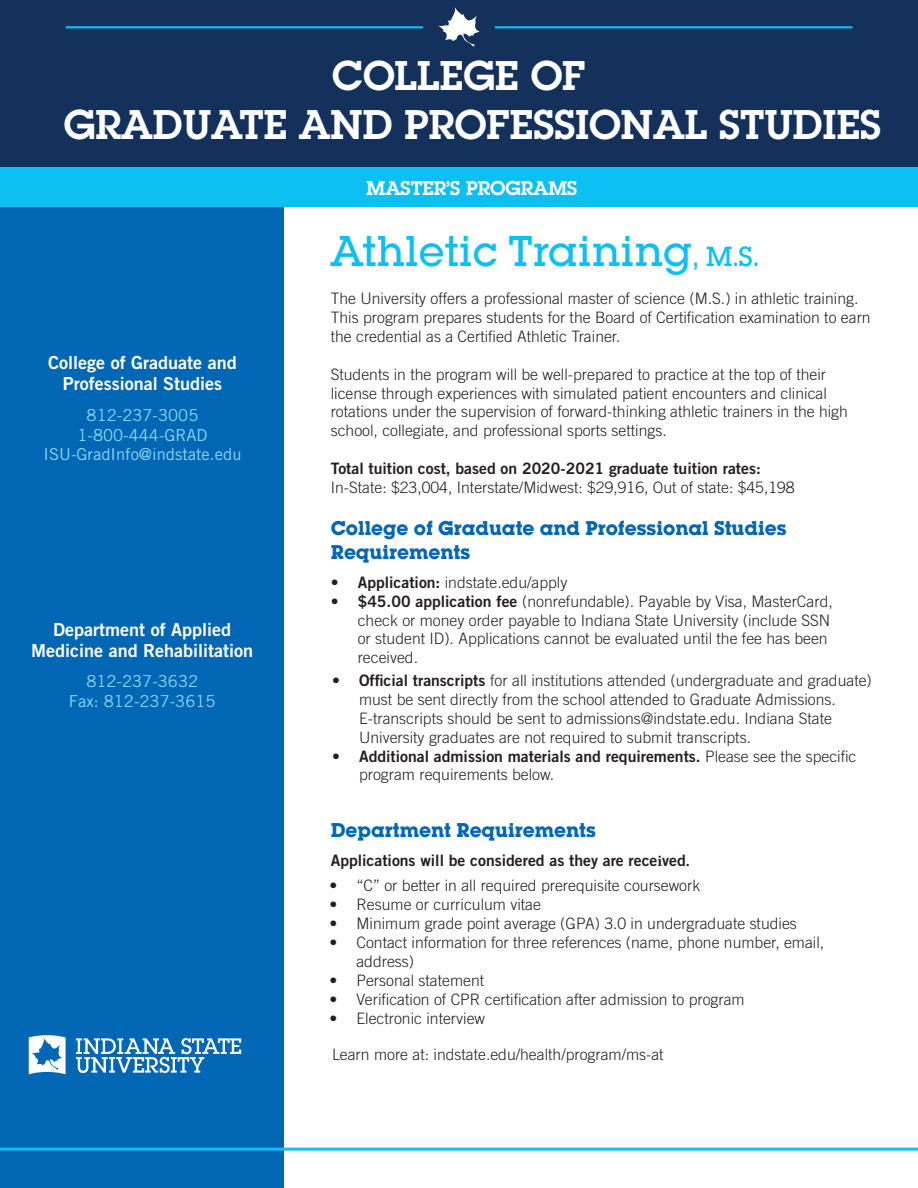
<style>
.page{position:relative;width:918px;height:1188px;background:#fff}
.page>*{position:absolute;margin:0;border:0;box-sizing:border-box;transform-origin:0 0}
.t1{font:500 42px "Lubalin Graph Std";color:#0dbff2}
.t2{font:600 40.5px/48.6px "Lubalin Graph";color:#fff}
.t3{font:700 19.5px/23.4px "Lubalin Graph Std";color:#0166b3}
.t4{font:600 19.5px "Lubalin Graph";color:#fff}
.t5{font:18px/21.6px "Trade Gothic Bold Two";color:#fff;text-align:center}
.t6{font:16.5px/19.8px "Trade Gothic";color:#8dd7f7;text-align:center}
.t7{font:300 15.75px/18.9px "Trade Gothic";color:#231f20}
.t8{font:15.75px "Trade Gothic Bold Two";color:#231f20}
.s1{font-size:27px}
.s2{font-family:"Trade Gothic Bold Two";font-weight:400}
.s3{font-family:"Minion Pro";font-weight:700}
</style>
<div class="page">
<div style="left:0;top:128px;width:284px;height:1060px;background:#0166b3"></div>
<div style="left:0;top:0;width:918px;height:204px;background:#14315b"></div>
<div style="left:0;top:167px;width:918px;height:40px;background:#0dbff2"></div>
<svg style="left:438px;top:8px;width:42px;height:39px"></svg>
<hr style="left:495px;top:26px;width:357px;height:2px;background:#0dbff2">
<hr style="left:66px;top:26px;width:357px;height:2px;background:#0dbff2">
<hr style="left:0;top:1148px;width:918px;height:3px;background:#0dbff2">
<svg style="left:29px;top:1035px;width:37px;height:39px"></svg>
<svg style="left:76px;top:1038px;width:165px;height:35px"></svg>
<p class="t2" style="left:64px;top:51px;width:819px;text-indent:268px">COLLEGE OF<br>GRADUATE AND PROFESSIONAL STUDIES</p>
<h4 class="t5" style="left:48px;top:351px;width:190px">College of Graduate and<br>Professional Studies</h4>
<p class="t6" style="left:44px;top:405px;width:199px">812-237-3005<br>1-800-444-GRAD<br>ISU-GradInfo@indstate.edu</p>
<h4 class="t5" style="left:31px;top:618px;width:224px">Department of Applied<br>Medicine and Rehabilitation</h4>
<p class="t6" style="left:69px;top:672px;width:148px">812-237-3632<br>Fax: 812-237-3615</p>
<p class="t4" style="left:367px;top:175px;width:212px">MASTER’S PROGRAMS</p>
<h1 class="t1" style="left:331px;top:225px;width:430px">Athletic Training<span class="s1">, M.S.</span></h1>
<p class="t7" style="left:331px;top:289px;width:541px">The University offers a professional master of science (M.S.) in athletic training.<br>This program prepares students for the Board of Certifcation examination to earn the credential as a Certifed Athletic Trainer.</p>
<p class="t7" style="left:331px;top:364px;width:519px">Students in the program will be well-prepared to practice at the top of their license through experiences with simulated patient encounters and clinical rotations under the supervision of forward-thinking athletic trainers in the high school, collegiate, and professional sports settings.</p>
<h5 class="t8" style="left:331px;top:459px;width:432px">Total tuition cost, based on 2020-2021 graduate tuition rates:</h5>
<p class="t7" style="left:331px;top:478px;width:465px">In-State: $23,004, Interstate/Midwest: $29,916, Out of state: $45,198</p>
<h3 class="t3" style="left:331px;top:516px;width:457px">College of Graduate and Professional Studies<br>Requirements</h3>
<p class="t7" style="left:331px;top:573px;width:238px">• <span class="s2">Application:</span> indstate.edu/apply</p>
<p class="t7" style="left:358px;top:592px;width:477px;text-indent:-27px">• <span class="s2">$45.00 application fee</span> (nonrefundable). Payable by Visa, MasterCard, check or money order payable to Indiana State University (include SSN or student ID). Applications cannot be evaluated until the fee has been received.</p>
<p class="t7" style="left:359px;top:671px;width:514px;text-indent:-27px">• <span class="s2">Offcial transcripts</span> for all institutions attended (undergraduate and graduate) must be sent directly from the school attended to Graduate Admissions.<br>E-transcripts should be sent to admissions@indstate.edu. Indiana State University graduates are not required to submit transcripts.</p>
<p class="t7" style="left:359px;top:746px;width:499px;text-indent:-27px">• <span class="s2">Additional admission materials and requirements.</span> Please see the specifc program requirements below.</p>
<h3 class="t3" style="left:331px;top:818px;width:267px">Department Requirements</h3>
<p class="t8" style="left:331px;top:851px;width:361px">Applications will be considered as they are rece<span class="s3">i</span>ved<span class="s3">.</span></p>
<p class="t7" style="left:329px;top:876px;width:372px">• “C” or better in all required prerequisite coursework</p>
<p class="t7" style="left:329px;top:895px;width:213px">• Resume or curriculum vitae</p>
<p class="t7" style="left:329px;top:914px;width:469px">• Minimum grade point average (GPA) 3.0 in undergraduate studies</p>
<p class="t7" style="left:356px;top:933px;width:469px;text-indent:-27px">• Contact information for three references (name, phone number, email, address)</p>
<p class="t7" style="left:329px;top:971px;width:156px">• Personal statement</p>
<p class="t7" style="left:329px;top:989px;width:417px">• Verifcation of CPR certifcation after admission to program</p>
<p class="t7" style="left:329px;top:1008px;width:157px">• Electronic interview</p>
<p class="t7" style="left:332px;top:1044px;width:333px">Learn more at: indstate.edu/health/program/ms-at</p>
</div>
